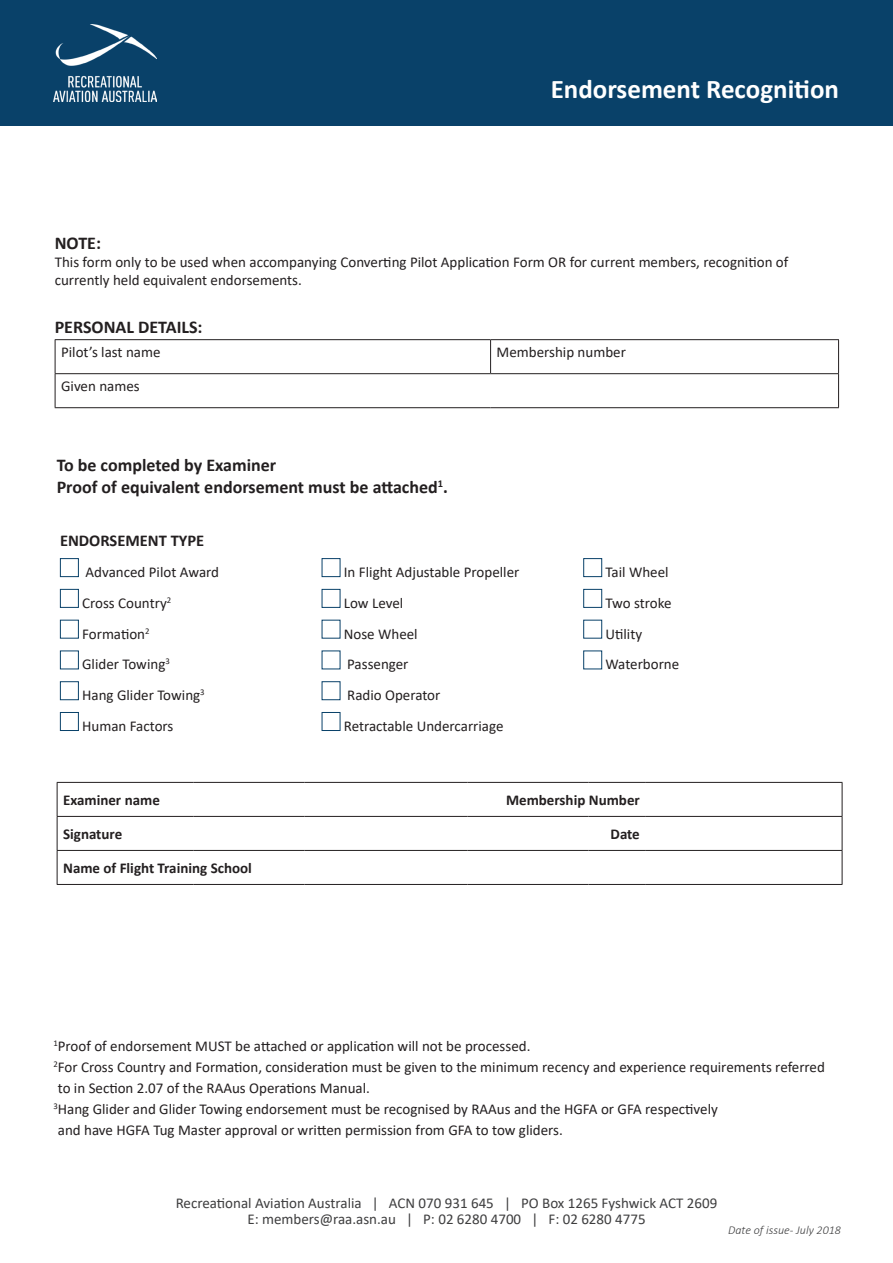
<style>
.page{position:relative;width:893px;height:1263px;background:#fff}
.page>*{position:absolute;margin:0;border:0;box-sizing:border-box;transform-origin:0 0}
.t1{font:700 27px "Calibri";color:#fff}
.t2{font:700 18px "Calibri";color:#231f20}
.t3{font:700 16.5px "Calibri";color:#231f20}
.t4{font:15px/21px "Calibri";color:#231f20}
.t5{font:15px "Calibri";color:#3e3e3f}
.t6{font:700 15px "Calibri";color:#231f20}
.t7{font:italic 300 12px "Calibri";color:#3e3e3f}
</style>
<div class="page">
<hr style="left:490px;top:340px;width:1px;height:33px;background:#231f20">
<hr style="left:838px;top:340px;width:1px;height:33px;background:#231f20">
<hr style="left:838px;top:374px;width:1px;height:33px;background:#231f20">
<hr style="left:55px;top:339px;width:436px;height:1px;background:#231f20">
<hr style="left:55px;top:340px;width:1px;height:33px;background:#231f20">
<hr style="left:491px;top:339px;width:348px;height:1px;background:#231f20">
<hr style="left:55px;top:373px;width:436px;height:1px;background:#231f20">
<hr style="left:55px;top:374px;width:1px;height:33px;background:#231f20">
<hr style="left:491px;top:373px;width:348px;height:1px;background:#231f20">
<hr style="left:55px;top:407px;width:436px;height:1px;background:#231f20">
<hr style="left:491px;top:407px;width:348px;height:1px;background:#231f20">
<div style="left:60px;top:558px;width:19px;height:19px;border:1px solid #094169"></div>
<div style="left:322px;top:558px;width:18px;height:19px;border:1px solid #094169"></div>
<div style="left:583px;top:558px;width:19px;height:19px;border:1px solid #094169"></div>
<div style="left:60px;top:589px;width:19px;height:19px;border:1px solid #094169"></div>
<div style="left:322px;top:589px;width:18px;height:19px;border:1px solid #094169"></div>
<div style="left:583px;top:589px;width:19px;height:19px;border:1px solid #094169"></div>
<div style="left:60px;top:620px;width:19px;height:18px;border:1px solid #094169"></div>
<div style="left:583px;top:620px;width:19px;height:18px;border:1px solid #094169"></div>
<div style="left:60px;top:650px;width:19px;height:19px;border:1px solid #094169"></div>
<div style="left:583px;top:650px;width:19px;height:19px;border:1px solid #094169"></div>
<div style="left:60px;top:681px;width:19px;height:19px;border:1px solid #094169"></div>
<div style="left:322px;top:681px;width:18px;height:19px;border:1px solid #094169"></div>
<div style="left:60px;top:712px;width:19px;height:19px;border:1px solid #094169"></div>
<div style="left:322px;top:712px;width:18px;height:19px;border:1px solid #094169"></div>
<hr style="left:57px;top:782px;width:137px;height:1px;background:#231f20">
<hr style="left:57px;top:783px;width:1px;height:33px;background:#231f20">
<hr style="left:194px;top:782px;width:111px;height:1px;background:#231f20">
<hr style="left:305px;top:782px;width:162px;height:1px;background:#231f20">
<hr style="left:467px;top:782px;width:121px;height:1px;background:#231f20">
<hr style="left:588px;top:782px;width:58px;height:1px;background:#231f20">
<hr style="left:646px;top:782px;width:196px;height:1px;background:#231f20">
<hr style="left:842px;top:783px;width:1px;height:33px;background:#231f20">
<hr style="left:57px;top:816px;width:137px;height:1px;background:#231f20">
<hr style="left:57px;top:817px;width:1px;height:33px;background:#231f20">
<hr style="left:194px;top:816px;width:111px;height:1px;background:#231f20">
<hr style="left:305px;top:816px;width:162px;height:1px;background:#231f20">
<hr style="left:467px;top:816px;width:121px;height:1px;background:#231f20">
<hr style="left:588px;top:816px;width:58px;height:1px;background:#231f20">
<hr style="left:646px;top:816px;width:196px;height:1px;background:#231f20">
<hr style="left:842px;top:817px;width:1px;height:33px;background:#231f20">
<hr style="left:57px;top:850px;width:137px;height:1px;background:#231f20">
<hr style="left:57px;top:851px;width:1px;height:33px;background:#231f20">
<hr style="left:194px;top:850px;width:111px;height:1px;background:#231f20">
<hr style="left:305px;top:850px;width:162px;height:1px;background:#231f20">
<hr style="left:467px;top:850px;width:121px;height:1px;background:#231f20">
<hr style="left:588px;top:850px;width:58px;height:1px;background:#231f20">
<hr style="left:646px;top:850px;width:196px;height:1px;background:#231f20">
<hr style="left:842px;top:851px;width:1px;height:33px;background:#231f20">
<hr style="left:57px;top:884px;width:137px;height:1px;background:#231f20">
<hr style="left:194px;top:884px;width:111px;height:1px;background:#231f20">
<hr style="left:305px;top:884px;width:162px;height:1px;background:#231f20">
<hr style="left:467px;top:884px;width:121px;height:1px;background:#231f20">
<hr style="left:588px;top:884px;width:58px;height:1px;background:#231f20">
<hr style="left:646px;top:884px;width:196px;height:1px;background:#231f20">
<div style="left:0;top:0;width:893px;height:125px;background:#094169"></div>
<img style="left:53px;top:24px;width:104px;height:77px">
<p class="t1" style="left:551px;top:70px;width:290px">Endorsement Recognition</p>
<p class="t2" style="left:55px;top:230px;width:48px">NOTE:</p>
<p class="t4" style="left:55px;top:253px;width:735px;line-height:18px">This form only to be used when accompanying Converting Pilot Application Form OR for current members, recognition of currently held equivalent endorsements.</p>
<p class="t2" style="left:55px;top:315px;width:149px">PERSONAL DETAILS:</p>
<p class="t4" style="left:61px;top:341px;width:101px">Pilot’s last name</p>
<p class="t4" style="left:497px;top:341px;width:131px">Membership number</p>
<p class="t4" style="left:61px;top:375px;width:80px">Given names</p>
<p class="t2" style="left:57px;top:452px;width:221px">To be completed by Examiner</p>
<p class="t2" style="left:57px;top:474px;width:393px">Proof of equivalent endorsement must be attached<sup>1</sup>.</p>
<p class="t3" style="left:60px;top:529px;width:146px">ENDORSEMENT TYPE</p>
<p class="t4" style="left:86px;top:561px;width:135px">Advanced Pilot Award</p>
<p class="t4" style="left:344px;top:561px;width:177px">In Flight Adjustable Propeller</p>
<p class="t4" style="left:605px;top:561px;width:65px">Tail Wheel</p>
<p class="t4" style="left:82px;top:592px;width:91px">Cross Country<sup>2</sup></p>
<p class="t4" style="left:344px;top:592px;width:61px">Low Level</p>
<p class="t4" style="left:605px;top:592px;width:67px">Two stroke</p>
<p class="t4" style="left:82px;top:623px;width:69px">Formation<sup>2</sup></p>
<p class="t4" style="left:344px;top:623px;width:75px">Nose Wheel</p>
<p class="t4" style="left:605px;top:623px;width:38px">Utility</p>
<p class="t4" style="left:82px;top:653px;width:89px">Glider Towing<sup>3</sup></p>
<p class="t4" style="left:347px;top:653px;width:63px">Passenger</p>
<p class="t4" style="left:605px;top:653px;width:75px">Waterborne</p>
<p class="t4" style="left:82px;top:684px;width:124px">Hang Glider Towing<sup>3</sup></p>
<p class="t4" style="left:347px;top:684px;width:95px">Radio Operator</p>
<p class="t4" style="left:82px;top:715px;width:93px">Human Factors</p>
<p class="t4" style="left:344px;top:715px;width:161px">Retractable Undercarriage</p>
<p class="t6" style="left:63px;top:789px;width:98px">Examiner name</p>
<p class="t6" style="left:506px;top:789px;width:135px">Membership Number</p>
<p class="t6" style="left:63px;top:823px;width:61px">Signature</p>
<p class="t6" style="left:611px;top:823px;width:31px">Date</p>
<p class="t6" style="left:63px;top:857px;width:190px">Name of Flight Training School</p>
<p class="t4" style="left:53px;top:1035px;width:479px"><sup>1</sup>Proof of endorsement MUST be attached or application will not be processed.</p>
<p class="t4" style="left:53px;top:1056px;width:773px"><sup>2</sup>For Cross Country and Formation, consideration must be given to the minimum recency and experience requirements referred to in Section 2.07 of the RAAus Operations Manual.</p>
<p class="t4" style="left:53px;top:1098px;width:666px"><sup>3</sup>Hang Glider and Glider Towing endorsement must be recognised by RAAus and the HGFA or GFA respectively and have HGFA Tug Master approval or written permission from GFA to tow gliders.</p>
<p class="t5" style="left:176px;top:1193px;width:543px">Recreational Aviation Australia | ACN 070 931 645 | PO Box 1265 Fyshwick ACT 2609</p>
<p class="t5" style="left:247px;top:1209px;width:400px">E: members@raa.asn.au | P: 02 6280 4700 | F: 02 6280 4775</p>
<p class="t7" style="left:728px;top:1222px;width:114px">Date of issue- July 2018</p>
</div>
